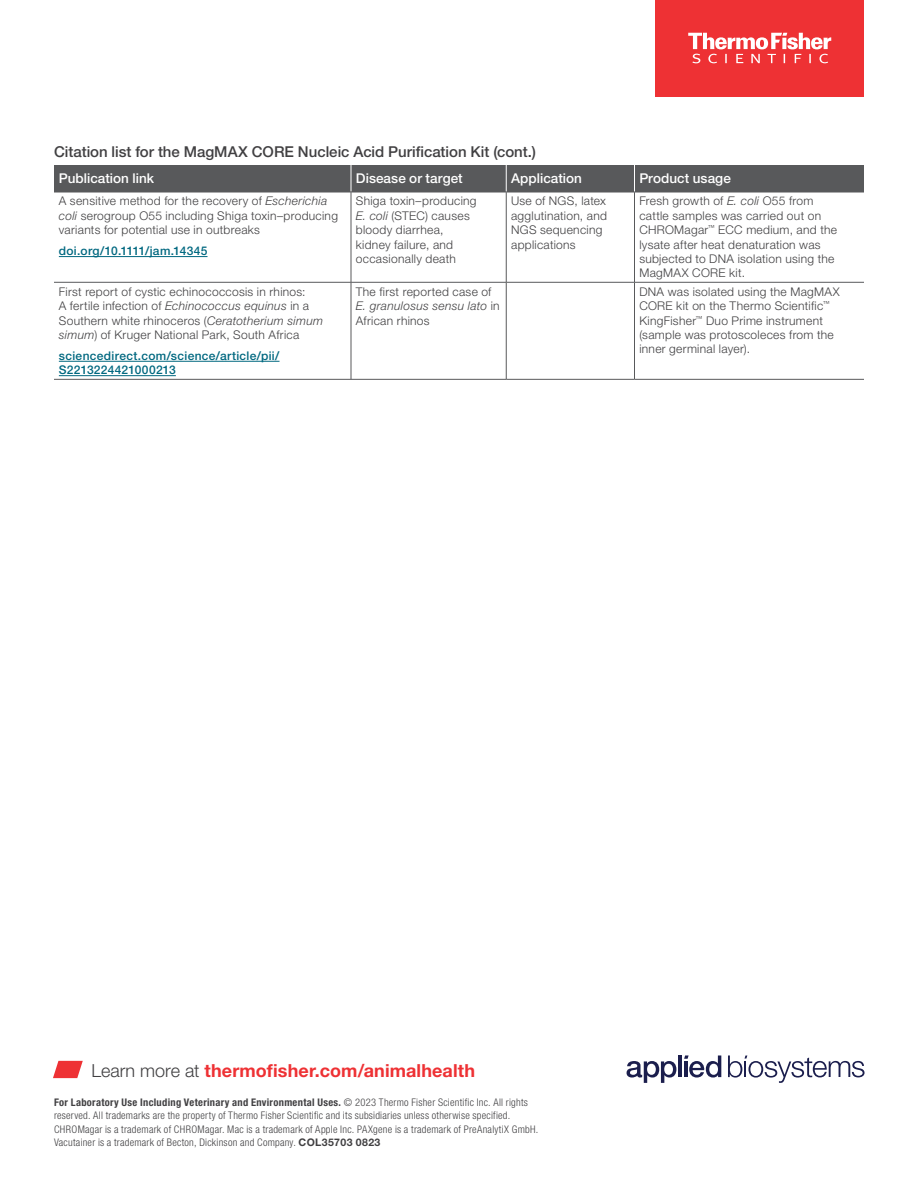
<style>
.page{position:relative;width:918px;height:1188px;background:#fff}
.page>*{position:absolute;margin:0;border:0;box-sizing:border-box;transform-origin:0 0}
.t1{font:700 18px "Helvetica Neue LTW1 G";letter-spacing:.005em;color:#ee3134}
.t2{font:500 15px "Helvetica Neue LTW1 G";color:#414042}
.t3{font:500 13.5px "Helvetica Neue LTW1 G";letter-spacing:.005em;color:#fff}
.t4{font:300 12px/14.4px "Helvetica Neue LTW1 G";letter-spacing:.025em;color:#414042}
.t5{font:500 12px/14.4px "Helvetica Neue LTW1 G";letter-spacing:.025em;color:#006880}
.t6{font:300 condensed 10.5px/13.5px "Helvetica Neue LTW1 G";letter-spacing:.025em;color:#414042}
.s1{font-style:italic}
.s2{font-weight:300;color:#414042}
.s3{font-weight:700}
.s4{font-weight:700;font-stretch:normal}
</style>
<div class="page">
<svg style="left:53px;top:1061px;width:30px;height:17px"></svg>
<div style="left:54px;top:165px;width:810px;height:27px;background:#58595b"></div>
<hr style="left:351px;top:192px;width:1px;height:90px;background:#58595b">
<hr style="left:506px;top:192px;width:1px;height:90px;background:#58595b">
<hr style="left:634px;top:192px;width:1px;height:90px;background:#58595b">
<hr style="left:351px;top:282px;width:1px;height:97px;background:#58595b">
<hr style="left:506px;top:282px;width:1px;height:97px;background:#58595b">
<hr style="left:634px;top:282px;width:1px;height:97px;background:#58595b">
<hr style="left:54px;top:192px;width:297px;height:1px;background:#58595b">
<hr style="left:351px;top:192px;width:155px;height:1px;background:#58595b">
<hr style="left:506px;top:192px;width:128px;height:1px;background:#58595b">
<hr style="left:634px;top:192px;width:230px;height:1px;background:#58595b">
<hr style="left:54px;top:282px;width:297px;height:1px;background:#58595b">
<hr style="left:351px;top:282px;width:155px;height:1px;background:#58595b">
<hr style="left:506px;top:282px;width:128px;height:1px;background:#58595b">
<hr style="left:634px;top:282px;width:230px;height:1px;background:#58595b">
<hr style="left:54px;top:379px;width:297px;height:1px;background:#58595b">
<hr style="left:351px;top:379px;width:155px;height:1px;background:#58595b">
<hr style="left:506px;top:379px;width:128px;height:1px;background:#58595b">
<hr style="left:634px;top:379px;width:230px;height:1px;background:#58595b">
<hr style="left:59px;top:256px;width:149px;height:1px;background:#006880">
<hr style="left:59px;top:361px;width:221px;height:1px;background:#006880">
<hr style="left:59px;top:375px;width:117px;height:1px;background:#006880">
<svg style="left:728px;top:1055px;width:137px;height:28px"></svg>
<svg style="left:627px;top:1061px;width:49px;height:22px"></svg>
<hr style="left:678px;top:1055px;width:3px;height:22px;background:#1b1e4d">
<svg style="left:684px;top:1055px;width:37px;height:23px"></svg>
<div style="left:656px;top:0;width:208px;height:96px;background:#ee3134"></div>
<svg style="left:688px;top:33px;width:143px;height:30px"></svg>
<p class="t2" style="left:54px;top:143px;width:483px">Citation list for the MagMAX CORE Nucleic Acid Purification Kit (cont.)</p>
<p class="t3" style="left:59px;top:170px;width:97px">Publication link</p>
<p class="t3" style="left:356px;top:170px;width:108px">Disease or target</p>
<p class="t3" style="left:511px;top:170px;width:72px">Application</p>
<p class="t3" style="left:639px;top:170px;width:93px">Product usage</p>
<p class="t4" style="left:59px;top:194px;width:281px">A sensitive method for the recovery of <span class="s1">Escherichia coli</span> serogroup O55 including Shiga toxin–producing variants for potential use in outbreaks</p>
<p class="t5" style="left:59px;top:244px;width:150px">doi.org/10.1111/jam.14345</p>
<p class="t4" style="left:356px;top:194px;width:122px">Shiga toxin–producing<br><span class="s1">E. coli</span> (STEC) causes bloody diarrhea, kidney failure, and occasionally death</p>
<p class="t4" style="left:511px;top:194px;width:97px">Use of NGS, latex agglutination, and<br>NGS sequencing applications</p>
<p class="t4" style="left:639px;top:194px;width:199px">Fresh growth of <span class="s1">E. coli</span> O55 from cattle samples was carried out on<br>CHROMagar<sup>™</sup> ECC medium, and the lysate after heat denaturation was subjected to DNA isolation using the<br>MagMAX CORE kit.</p>
<p class="t4" style="left:59px;top:284px;width:266px">First report of cystic echinococcosis in rhinos:<br>A fertile infection of <span class="s1">Echinococcus equinus</span> in a Southern white rhinoceros (<span class="s1">Ceratotherium simum simum</span>) of Kruger National Park, South Africa</p>
<p class="t5" style="left:59px;top:349px;width:222px">sciencedirect.com/science/article/pii/<br>S2213224421000213</p>
<p class="t4" style="left:356px;top:284px;width:145px">The first reported case of<br><span class="s1">E. granulosus sensu lato</span> in<br>African rhinos</p>
<p class="t4" style="left:639px;top:284px;width:202px">DNA was isolated using the MagMAX<br>CORE kit on the Thermo Scientific<sup>™<br></sup>KingFisher<sup>™</sup> Duo Prime instrument (sample was protoscoleces from the inner germinal layer).</p>
<h1 class="t1" style="left:92px;top:1059px;width:385px"><span class="s2">Learn more at</span> thermofisher.com/animalhealth</h1>
<p class="t6" style="left:54px;top:1095px;width:486px"><span class="s3">For Laboratory Use Including Veterinary and Environmental Uses.</span> © 2023 Thermo Fisher Scientific Inc. All rights reserved. All trademarks are the property of Thermo Fisher Scientific and its subsidiaries unless otherwise specified.<br>CHROMagar is a trademark of CHROMagar. Mac is a trademark of Apple Inc. PAXgene is a trademark of PreAnalytiX GmbH.<br>Vacutainer is a trademark of Becton, Dickinson and Company. <span class="s4">COL35703 0823</span></p>
</div>
